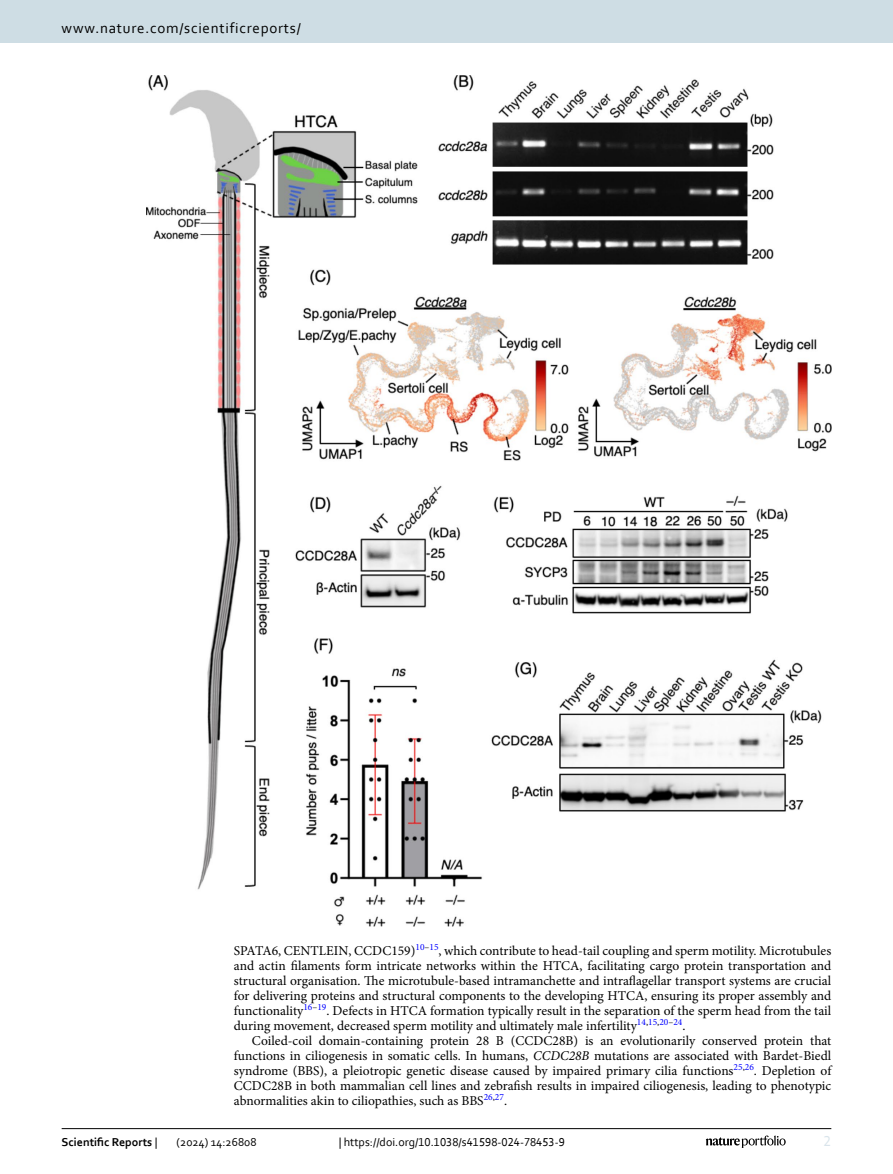
<style>
.page{position:relative;width:893px;height:1174px;background:#fff}
.page>*{position:absolute;margin:0;border:0;box-sizing:border-box;transform-origin:0 0}
.t1{font:15px "Corbel";letter-spacing:.05em;color:#000}
.t2{font:15px "Corbel";color:#d9e4eb}
.Body_Text_Indent{font:13.5px/15px "Minion Pro";color:#000;text-align:justify}
.t3{font:12px "Corbel";color:#000}
.t4{font:700 12px "Corbel";color:#000}
.s1{font-style:italic}
.s2{font-weight:400}
</style>
<div class="page">
<img style="left:146px;top:76px;width:685px;height:850px">
<hr style="left:62px;top:1128px;width:769px;height:1px;background:#000">
<svg style="left:706px;top:1135px;width:80px;height:12px"></svg>
<div style="left:0;top:0;width:893px;height:43px;background:#cedde4"></div>
<p class="t1" style="left:62px;top:18px;width:241px">www.nature.com/scientificreports/</p>
<p class="Body_Text_Indent" style="left:234px;top:942px;width:599px">SPATA6, CENTLEIN, CCDC159)<sup>10</sup><sup>–</sup><sup>15</sup>, which contribute to head-tail coupling and sperm motility. Microtubules and actin filaments form intricate networks within the HTCA, facilitating cargo protein transportation and structural organisation. The microtubule-based intramanchette and intraflagellar transport systems are crucial for delivering proteins and structural components to the developing HTCA, ensuring its proper assembly and functionality<sup>16</sup><sup>–</sup><sup>19</sup>. Defects in HTCA formation typically result in the separation of the sperm head from the tail during movement, decreased sperm motility and ultimately male infertility<sup>14</sup><sup>,</sup><sup>15</sup><sup>,</sup><sup>20</sup><sup>–</sup><sup>24</sup>.</p>
<p class="Body_Text_Indent" style="left:234px;top:1032px;width:599px;text-indent:18px">Coiled-coil domain-containing protein 28 B (CCDC28B) is an evolutionarily conserved protein that functions in ciliogenesis in somatic cells. In humans, <span class="s1">CCDC28B</span> mutations are associated with Bardet-Biedl syndrome (BBS), a pleiotropic genetic disease caused by impaired primary cilia functions<sup>25</sup><sup>,</sup><sup>26</sup>. Depletion of CCDC28B in both mammalian cell lines and zebrafish results in impaired ciliogenesis, leading to phenotypic abnormalities akin to ciliopathies, such as BBS<sup>26</sup><sup>,</sup><sup>27</sup>.</p>
<p class="t4" style="left:62px;top:1134px;width:97px">Scientific Reports <span class="s2">|</span></p>
<p class="t3" style="left:177px;top:1134px;width:81px">(2024) 14:26808</p>
<p class="t3" style="left:339px;top:1134px;width:228px">| https://doi.org/10.1038/s41598-024-78453-9</p>
<p class="t2" style="left:824px;top:1132px;width:9px">2</p>
</div>
